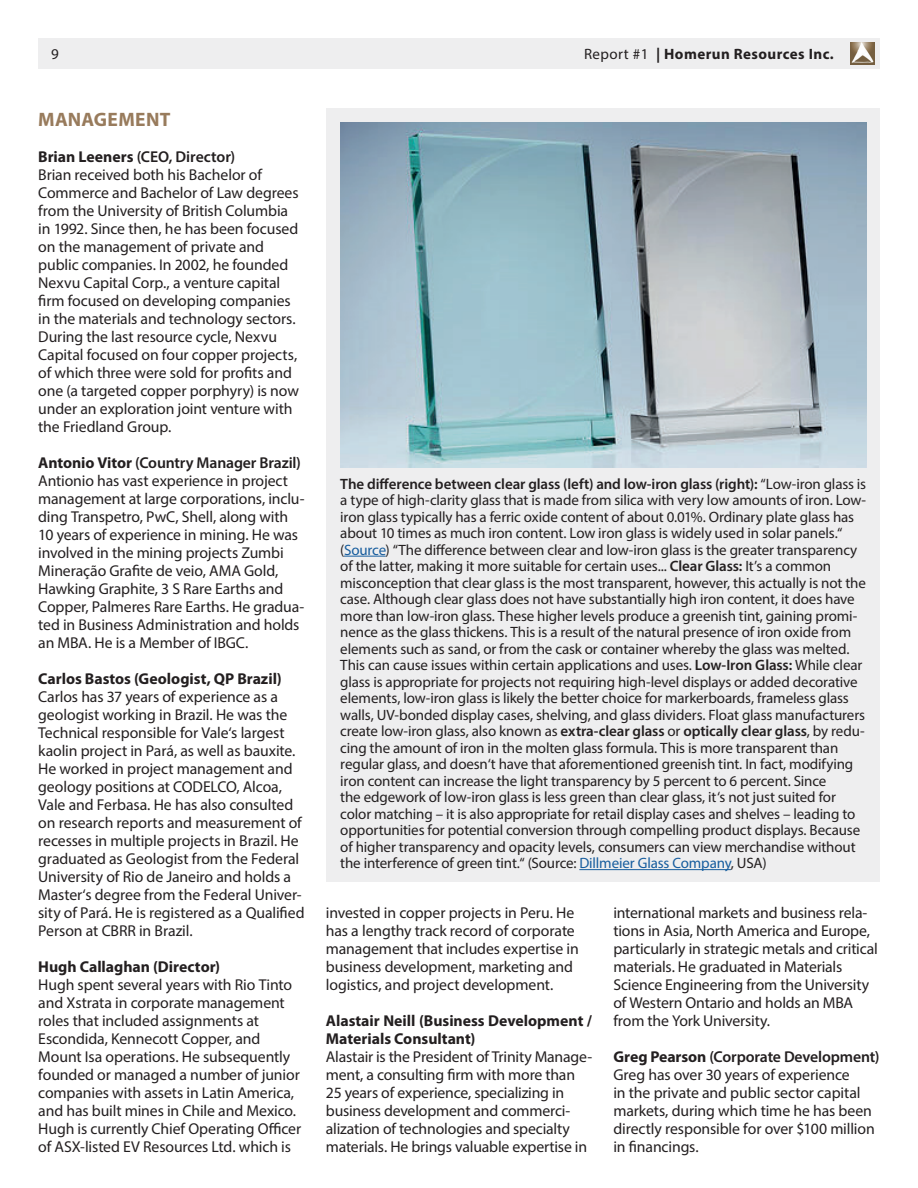
<style>
.page{position:relative;width:918px;height:1188px;background:#fff}
.page>*{position:absolute;margin:0;border:0;box-sizing:border-box;transform-origin:0 0}
.t1{font:700 19.5px "Myriad Pro";letter-spacing:.015em;color:#987b5c}
.t2{font:15.75px/18px "Myriad Pro";letter-spacing:-.01em;color:#231f20}
.t3{font:700 15.75px/18px "Myriad Pro";color:#231f20}
.t4{font:15px/16.5px "Myriad Pro";letter-spacing:-.01em;color:#231f20}
.t5{font:700 15px "Myriad Pro";letter-spacing:.03em;color:#231f20}
.s1{font-weight:400}
.s2{font-weight:700}
.s3{font-weight:600}
.s4{color:#175d9e}
</style>
<div class="page">
<div style="left:326px;top:108px;width:554px;height:774px;background:#eeeeef"></div>
<div style="left:38px;top:38px;width:842px;height:31px;background:#eeeeef"></div>
<img style="left:851px;top:43px;width:23px;height:21px">
<img style="left:340px;top:122px;width:526px;height:346px">
<hr style="left:344px;top:556px;width:42px;height:1px;background:#175d9e">
<hr style="left:579px;top:869px;width:152px;height:1px;background:#175d9e">
<p class="t4" style="left:51px;top:46px;width:9px">9</p>
<p class="t5" style="left:584px;top:46px;width:251px"><span class="s1">Report #1</span> | Homerun Resources Inc.</p>
<p class="t1" style="left:38px;top:109px;width:134px">MANAGEMENT</p>
<p class="t2" style="left:38px;top:147px;width:262px"><span class="s2">Brian Leeners</span> <span class="s3">(CEO, Director)<br></span>Brian received both his Bachelor of Commerce and Bachelor of Law degrees from the University of British Columbia in 1992. Since then, he has been focused on the management of private and public companies. In 2002, he founded Nexvu Capital Corp., a venture capital firm focused on developing companies in the materials and technology sectors.<br>During the last resource cycle, Nexvu Capital focused on four copper projects, of which three were sold for profits and one (a targeted copper porphyry) is now under an exploration joint venture with the Friedland Group.</p>
<p class="t2" style="left:38px;top:454px;width:268px"><span class="s2">Antonio Vitor</span> <span class="s3">(Country Manager Brazil)<br></span>Antionio has vast experience in project management at large corporations, inclu&shy;ding Transpetro, PwC, Shell, along with 10 years of experience in mining. He was involved in the mining projects Zumbi Mineração Grafite de veio, AMA Gold, Hawking Graphite, 3 S Rare Earths and Copper, Palmeres Rare Earths. He gradua&shy;ted in Business Administration and holds an MBA. He is a Member of IBGC.</p>
<p class="t3" style="left:38px;top:670px;width:245px">Carlos Bastos (Geologist, QP Brazil)</p>
<p class="t2" style="left:38px;top:688px;width:268px">Carlos has 37 years of experience as a geologist working in Brazil. He was the Technical responsible for Vale‘s largest kaolin project in Pará, as well as bauxite.<br>He worked in project management and geology positions at CODELCO, Alcoa, Vale and Ferbasa. He has also consulted on research reports and measurement of recesses in multiple projects in Brazil. He graduated as Geologist from the Federal University of Rio de Janeiro and holds a Master‘s degree from the Federal Univer&shy;sity of Pará. He is registered as a Qualified Person at CBRR in Brazil.</p>
<p class="t3" style="left:38px;top:958px;width:183px">Hugh Callaghan (Director)</p>
<p class="t2" style="left:38px;top:976px;width:264px">Hugh spent several years with Rio Tinto and Xstrata in corporate management roles that included assignments at Escondida, Kennecott Copper, and Mount Isa operations. He subsequently founded or managed a number of junior companies with assets in Latin America, and has built mines in Chile and Mexico.<br>Hugh is currently Chief Operating Officer of ASX-listed EV Resources Ltd. which is</p>
<p class="t4" style="left:340px;top:475px;width:527px"><span class="s3">The difference between clear glass (left) and low-iron glass (right):</span> “Low-iron glass is a type of high-clarity glass that is made from silica with very low amounts of iron. Low&shy;iron glass typically has a ferric oxide content of about 0.01%. Ordinary plate glass has about 10 times as much iron content. Low iron glass is widely used in solar panels.“ (<span class="s4">Source</span>) “The difference between clear and low-iron glass is the greater transparency of the latter, making it more suitable for certain uses... <span class="s3">Clear Glass:</span> It’s a common misconception that clear glass is the most transparent, however, this actually is not the case. Although clear glass does not have substantially high iron content, it does have more than low-iron glass. These higher levels produce a greenish tint, gaining promi&shy;nence as the glass thickens. This is a result of the natural presence of iron oxide from elements such as sand, or from the cask or container whereby the glass was melted.<br>This can cause issues within certain applications and uses. <span class="s3">Low-Iron Glass:</span> While clear glass is appropriate for projects not requiring high-level displays or added decorative elements, low-iron glass is likely the better choice for markerboards, frameless glass walls, UV-bonded display cases, shelving, and glass dividers. Float glass manufacturers create low-iron glass, also known as <span class="s3">extra-clear glass</span> or <span class="s3">optically clear glass</span>, by redu&shy;cing the amount of iron in the molten glass formula. This is more transparent than regular glass, and doesn‘t have that aforementioned greenish tint. In fact, modifying iron content can increase the light transparency by 5 percent to 6 percent. Since<br>the edgework of low-iron glass is less green than clear glass, it‘s not just suited for color matching – it is also appropriate for retail display cases and shelves – leading to opportunities for potential conversion through compelling product displays. Because of higher transparency and opacity levels, consumers can view merchandise without the interference of green tint.“ (Source: <span class="s4">Dillmeier Glass Company</span>, USA)</p>
<p class="t2" style="left:326px;top:904px;width:254px">invested in copper projects in Peru. He has a lengthy track record of corporate management that includes expertise in business development, marketing and logistics, and project development.</p>
<p class="t3" style="left:326px;top:1012px;width:268px">Alastair Neill (Business Development /<br>Materials Consultant)</p>
<p class="t2" style="left:326px;top:1048px;width:268px">Alastair is the President of Trinity Manage&shy;ment, a consulting firm with more than 25 years of experience, specializing in business development and commerci&shy;alization of technologies and specialty materials. He brings valuable expertise in</p>
<p class="t2" style="left:613px;top:904px;width:266px">international markets and business rela&shy;tions in Asia, North America and Europe, particularly in strategic metals and critical materials. He graduated in Materials Science Engineering from the University of Western Ontario and holds an MBA from the York University.</p>
<p class="t2" style="left:613px;top:1048px;width:268px"><span class="s2">Greg Pearson</span> <span class="s3">(Corporate Development)<br></span>Greg has over 30 years of experience<br>in the private and public sector capital markets, during which time he has been directly responsible for over $100 million in financings.</p>
</div>
